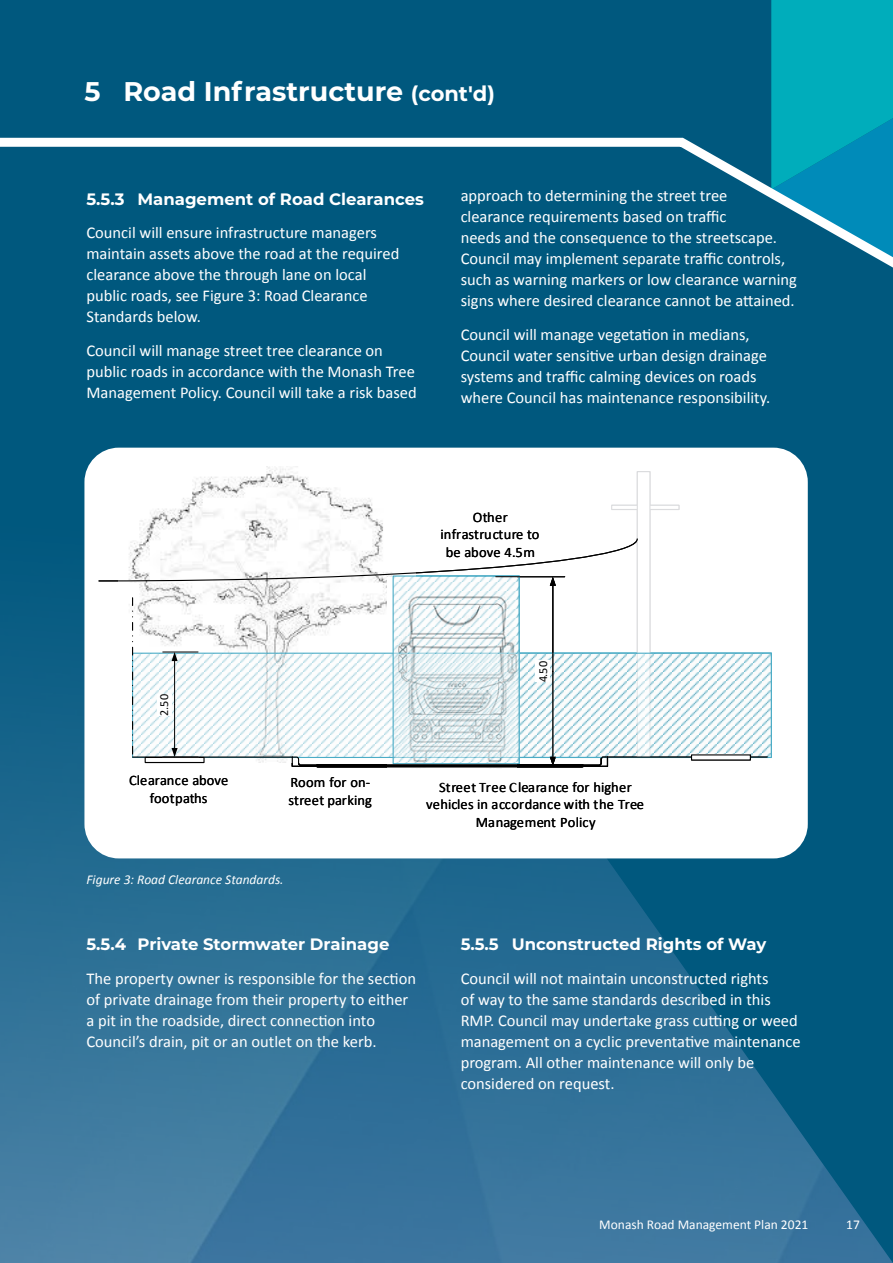
<style>
.page{position:relative;width:893px;height:1263px;background:#fff}
.page>*{position:absolute;margin:0;border:0;box-sizing:border-box;transform-origin:0 0}
.main_heading_numbers{font:700 27px "Montserrat";color:#fff}
.text_white{font:16.5px/21px "Calibri";color:#fff}
.headings_sub_2{font:700 16.5px "Montserrat";color:#fff}
.t1{font:14.55px "Calibri";letter-spacing:.01em;color:#000}
.t2{font:14.4px "Calibri";letter-spacing:.01em;color:#000}
.figures_tables_white{font:italic 13.5px "Calibri";color:#fff}
.t3{font:13.5px "Calibri";color:#fff}
.t4{font:12.3px "Calibri";color:#000}
.s1{font-size:21px}
</style>
<div class="page">
<img style="left:0;top:285px;width:893px;height:978px">
<div style="left:1px;top:0;width:770px;height:133px;background:#00587e"></div>
<div style="left:771px;top:0;width:122px;height:133px;background:#00adbb"></div>
<svg style="left:0;top:133px;width:893px;height:152px;background:#0f678a"></svg>
<hr style="left:0;top:4px;width:1px;height:134px;background:#82c341">
<svg style="left:84px;top:448px;width:724px;height:410px"></svg>
<hr style="left:612px;top:505px;width:67px;height:4px;background:#fff">
<div style="left:611px;top:505px;width:68px;height:5px;border:1px solid #dbdcde"></div>
<div style="left:637px;top:472px;width:13px;height:285px;background:#fff"></div>
<div style="left:637px;top:471px;width:13px;height:287px;border:1px solid #dbdcde"></div>
<img style="left:118px;top:466px;width:298px;height:297px">
<img style="left:388px;top:586px;width:128px;height:198px">
<svg style="left:134px;top:655px;width:636px;height:101px"></svg>
<div style="left:132px;top:653px;width:640px;height:105px;border:1px solid #4bacc6"></div>
<svg style="left:395px;top:586px;width:123px;height:176px"></svg>
<div style="left:393px;top:575px;width:127px;height:189px;border:1px solid #4bacc6"></div>
<svg style="left:132px;top:598px;width:1px;height:161px"></svg>
<hr style="left:553px;top:671px;width:1px;height:86px;background:#000">
<hr style="left:553px;top:585px;width:1px;height:86px;background:#000">
<svg style="left:550px;top:757px;width:6px;height:7px"></svg>
<div style="left:536px;top:661px;width:14px;height:21px;background:#fff"></div>
<div style="left:145px;top:757px;width:59px;height:5px;background:#fff"></div>
<div style="left:145px;top:757px;width:60px;height:6px;border:1px solid #000"></div>
<svg style="left:291px;top:756px;width:28px;height:11px"></svg>
<svg style="left:581px;top:756px;width:28px;height:11px"></svg>
<hr style="left:317px;top:764px;width:265px;height:3px;background:#000">
<hr style="left:133px;top:756px;width:159px;height:2px;background:#000">
<hr style="left:607px;top:756px;width:160px;height:2px;background:#000">
<div style="left:691px;top:755px;width:59px;height:5px;background:#fff"></div>
<hr style="left:163px;top:652px;width:35px;height:1px;background:#000">
<hr style="left:174px;top:704px;width:1px;height:45px;background:#000">
<hr style="left:174px;top:660px;width:1px;height:44px;background:#000">
<svg style="left:172px;top:748px;width:6px;height:9px"></svg>
<svg style="left:172px;top:652px;width:6px;height:9px"></svg>
<div style="left:157px;top:694px;width:15px;height:21px;background:#fff"></div>
<svg style="left:98px;top:538px;width:540px;height:48px"></svg>
<p class="main_heading_numbers" style="left:84px;top:72px;width:412px">5 Road Infrastructure <span class="s1">(cont'd)</span></p>
<p class="headings_sub_2" style="left:86px;top:187px;width:339px">5.5.3 Management of Road Clearances</p>
<p class="text_white" style="left:86px;top:222px;width:314px">Council will ensure infrastructure managers maintain assets above the road at the required clearance above the through lane on local public roads, see Figure 3: Road Clearance Standards below.</p>
<p class="text_white" style="left:86px;top:340px;width:332px">Council will manage street tree clearance on public roads in accordance with the Monash Tree<br>Management Policy. Council will take a risk based</p>
<p class="text_white" style="left:461px;top:185px;width:338px">approach to determining the street tree<br>clearance requirements based on traffic<br>needs and the consequence to the streetscape.<br>Council may implement separate traffic controls, such as warning markers or low clearance warning signs where desired clearance cannot be attained.</p>
<p class="text_white" style="left:461px;top:324px;width:311px">Council will manage vegetation in medians, Council water sensitive urban design drainage systems and traffic calming devices on roads where Council has maintenance responsibility.</p>
<p class="t4" style="left:156px;top:716px;width:23px;rotate:-90deg">2.50</p>
<p class="t1" style="left:473px;top:507px;width:37px">Other</p>
<p class="t2" style="left:441px;top:524px;width:100px">infrastructure to</p>
<p class="t1" style="left:446px;top:542px;width:91px">be above 4.5m</p>
<p class="t4" style="left:534px;top:682px;width:23px;rotate:-90deg">4.50</p>
<p class="t2" style="left:129px;top:771px;width:101px">Clearance above</p>
<p class="t1" style="left:150px;top:788px;width:59px">footpaths</p>
<p class="t2" style="left:291px;top:772px;width:81px">Room for on-</p>
<p class="t1" style="left:288px;top:790px;width:85px">street parking</p>
<p class="figures_tables_white" style="left:86px;top:870px;width:199px">Figure 3: Road Clearance Standards.</p>
<p class="t1" style="left:439px;top:777px;width:194px">Street Tree Clearance for higher</p>
<p class="t2" style="left:426px;top:795px;width:220px">vehicles in accordance with the Tree</p>
<p class="t1" style="left:476px;top:812px;width:121px">Management Policy</p>
<p class="headings_sub_2" style="left:86px;top:932px;width:304px">5.5.4 Private Stormwater Drainage</p>
<p class="text_white" style="left:86px;top:968px;width:331px">The property owner is responsible for the section of private drainage from their property to either a pit in the roadside, direct connection into Council’s drain, pit or an outlet on the kerb.</p>
<p class="headings_sub_2" style="left:461px;top:932px;width:307px">5.5.5 Unconstructed Rights of Way</p>
<p class="text_white" style="left:461px;top:968px;width:342px">Council will not maintain unconstructed rights<br>of way to the same standards described in this RMP. Council may undertake grass cutting or weed management on a cyclic preventative maintenance program. All other maintenance will only be considered on request.</p>
<p class="t3" style="left:599px;top:1216px;width:211px">Monash Road Management Plan 2021</p>
<p class="t3" style="left:846px;top:1216px;width:15px">17</p>
</div>
